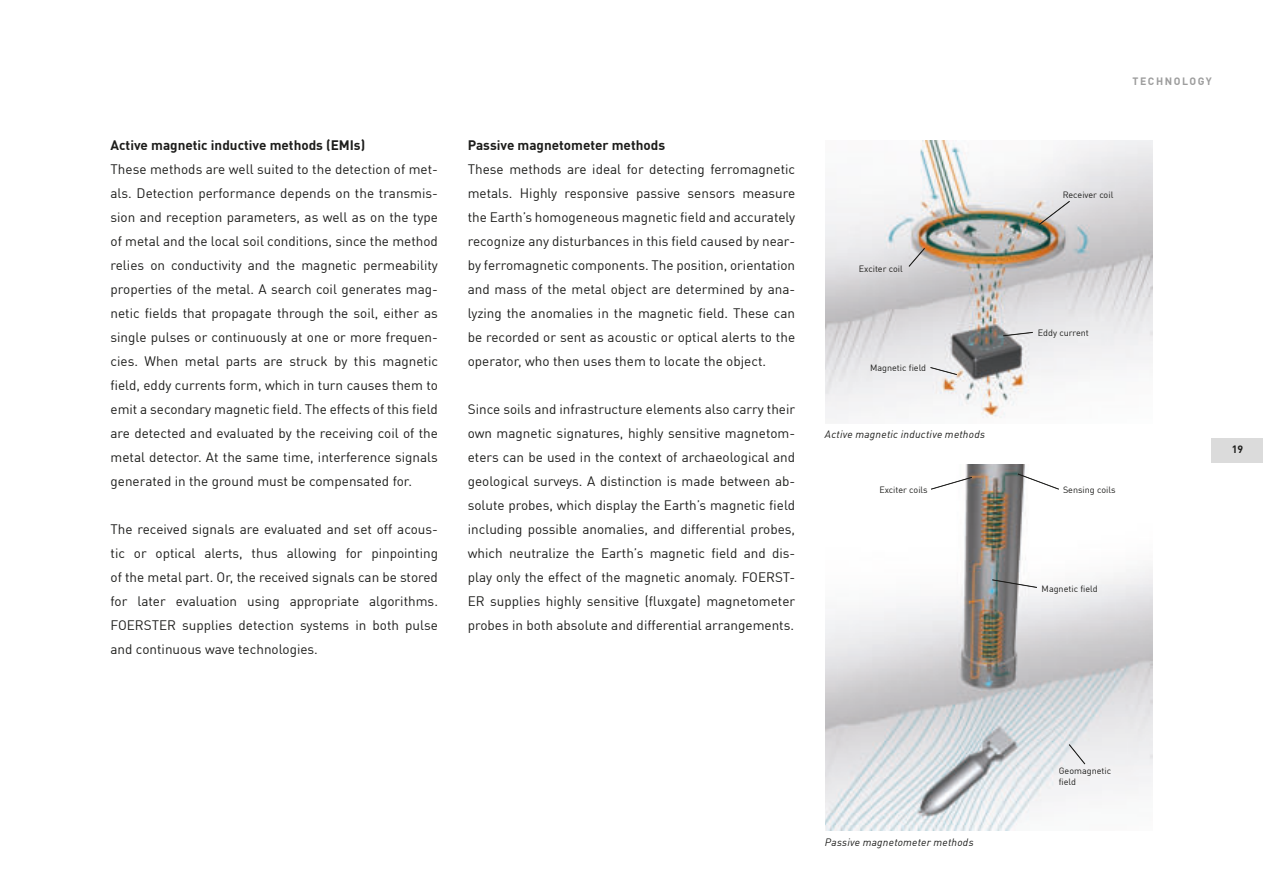
<style>
.page{position:relative;width:1263px;height:893px;background:#fff}
.page>*{position:absolute;margin:0;border:0;box-sizing:border-box;transform-origin:0 0}
.t1{font:13.5px/24px "DIN Offc";color:#1d1d1b;text-align:justify}
.t2{font:700 13.5px "DIN Offc";color:#1d1d1b}
.t3{font:italic 10.5px "DIN Offc";letter-spacing:.025em;color:#1d1d1b}
.t4{font:700 10.5px "DIN Offc";letter-spacing:.15em;color:#9d9d9d}
.t5{font:700 10.5px "DIN Offc";color:#1d1d1b}
.t6{font:9px/10.8px "DIN Offc";color:#1d1d1b}
</style>
<div class="page">
<img style="left:825px;top:140px;width:327px;height:280px">
<svg style="left:909px;top:248px;width:16px;height:19px"></svg>
<svg style="left:930px;top:367px;width:27px;height:8px"></svg>
<svg style="left:1039px;top:201px;width:31px;height:24px"></svg>
<svg style="left:1003px;top:332px;width:30px;height:4px"></svg>
<div style="left:1212px;top:438px;width:51px;height:24px;background:#dbdbdb"></div>
<img style="left:825px;top:465px;width:327px;height:365px">
<svg style="left:931px;top:477px;width:41px;height:12px"></svg>
<svg style="left:1018px;top:474px;width:41px;height:15px"></svg>
<svg style="left:992px;top:580px;width:45px;height:8px"></svg>
<svg style="left:1069px;top:744px;width:16px;height:20px"></svg>
<p class="t2" style="left:111px;top:136px;width:256px">Active magnetic inductive methods (EMIs)</p>
<p class="t1" style="left:111px;top:157px;width:329px">These methods are well suited to the detection of met&shy;als. Detection performance depends on the transmis&shy;sion and reception parameters, as well as on the type of metal and the local soil conditions, since the method relies on conductivity and the magnetic permeability properties of the metal. A search coil generates mag&shy;netic fields that propagate through the soil, either as single pulses or continuously at one or more frequen&shy;cies. When metal parts are struck by this magnetic field, eddy currents form, which in turn causes them to emit a secondary magnetic field. The effects of this field are detected and evaluated by the receiving coil of the metal detector. At the same time, interference signals generated in the ground must be compensated for.</p>
<p class="t1" style="left:111px;top:518px;width:329px">The received signals are evaluated and set off acous&shy;tic or optical alerts, thus allowing for pinpointing of the metal part. Or, the received signals can be stored for later evaluation using appropriate algorithms.<br>FOERSTER supplies detection systems in both pulse and continuous wave technologies.</p>
<p class="t2" style="left:468px;top:136px;width:199px">Passive magnetometer methods</p>
<p class="t1" style="left:468px;top:158px;width:329px">These methods are ideal for detecting ferromagnetic metals. Highly responsive passive sensors measure the Earth’s homogeneous magnetic field and accurately recognize any disturbances in this field caused by near&shy;by ferromagnetic components. The position, orientation and mass of the metal object are determined by ana&shy;lyzing the anomalies in the magnetic field. These can be recorded or sent as acoustic or optical alerts to the operator, who then uses them to locate the object.</p>
<p class="t1" style="left:468px;top:398px;width:329px">Since soils and infrastructure elements also carry their own magnetic signatures, highly sensitive magnetom&shy;eters can be used in the context of archaeological and geological surveys. A distinction is made between ab&shy;solute probes, which display the Earth’s magnetic field including possible anomalies, and differential probes, which neutralize the Earth’s magnetic field and dis&shy;play only the effect of the magnetic anomaly. FOERST-ER supplies highly sensitive (fluxgate) magnetometer probes in both absolute and differential arrangements.</p>
<p class="t4" style="left:1132px;top:77px;width:81px">TECHNOLOGY</p>
<p class="t6" style="left:859px;top:264px;width:45px">Exciter coil</p>
<p class="t6" style="left:870px;top:364px;width:58px">Magnetic field</p>
<p class="t3" style="left:825px;top:430px;width:162px">Active magnetic inductive methods</p>
<p class="t6" style="left:1063px;top:190px;width:52px">Receiver coil</p>
<p class="t6" style="left:1038px;top:329px;width:53px">Eddy current</p>
<p class="t6" style="left:879px;top:486px;width:50px">Exciter coils</p>
<p class="t6" style="left:1063px;top:485px;width:54px">Sensing coils</p>
<p class="t6" style="left:1042px;top:584px;width:58px">Magnetic field</p>
<p class="t5" style="left:1232px;top:445px;width:13px">19</p>
<p class="t3" style="left:825px;top:838px;width:150px">Passive magnetometer methods</p>
<p class="t6" style="left:1059px;top:767px;width:54px">Geomagnetic field</p>
</div>
